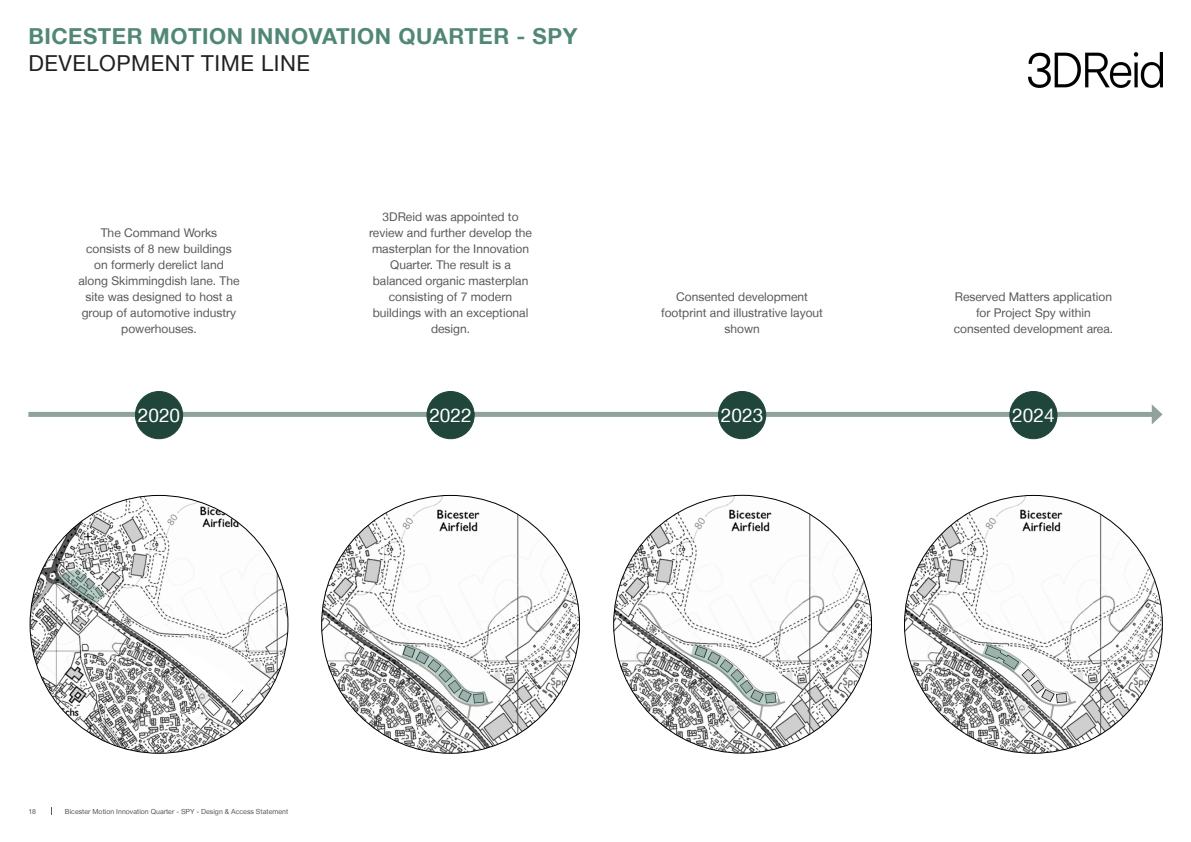
<style>
.page{position:relative;width:1191px;height:842px;background:#fff}
.page>*{position:absolute;margin:0;border:0;box-sizing:border-box;transform-origin:0 0}
.t1{font:700 22px "Helvetica Neue LT";letter-spacing:.025em;color:#518777}
.CHAPTER_Title{font:22px "Helvetica Neue LT";letter-spacing:.025em;color:#231f20}
.Body_Copy{font:19.1px "Helvetica Neue LT";color:#fff}
.Body_Copy-2{font:12px/16px "Helvetica Neue LT";color:#57585a;text-align:center}
.t2{font:7px "Helvetica Neue LT";color:#57585a}
</style>
<div class="page">
<img style="left:1028px;top:53px;width:134px;height:34px">
<img style="left:613px;top:495px;width:258px;height:258px;border-radius:129px">
<div style="left:28px;top:412px;width:1128px;height:5px;background:#8fa29c"></div>
<svg style="left:1151px;top:404px;width:11px;height:20px"></svg>
<div style="left:135px;top:391px;width:48px;height:48px;background:#20453a;border-radius:50%"></div>
<div style="left:135px;top:391px;width:48px;height:48px;border:1px solid #20453a;border-radius:50%"></div>
<div style="left:427px;top:391px;width:47px;height:48px;background:#20453a;border-radius:50%"></div>
<div style="left:426px;top:391px;width:49px;height:48px;border:1px solid #20453a;border-radius:50%"></div>
<div style="left:718px;top:391px;width:47px;height:48px;background:#20453a;border-radius:50%"></div>
<div style="left:718px;top:391px;width:48px;height:48px;border:1px solid #20453a;border-radius:50%"></div>
<div style="left:1009px;top:391px;width:48px;height:48px;background:#20453a;border-radius:50%"></div>
<div style="left:1009px;top:391px;width:48px;height:48px;border:1px solid #20453a;border-radius:50%"></div>
<img style="left:30px;top:495px;width:258px;height:258px;border-radius:129px">
<img style="left:322px;top:495px;width:257px;height:258px;border-radius:129px">
<img style="left:904px;top:495px;width:258px;height:258px;border-radius:129px">
<svg style="left:402px;top:643px;width:87px;height:63px"></svg>
<svg style="left:690px;top:643px;width:87px;height:63px"></svg>
<svg style="left:58px;top:568px;width:48px;height:35px"></svg>
<svg style="left:164px;top:645px;width:81px;height:59px"></svg>
<svg style="left:982px;top:642px;width:39px;height:30px"></svg>
<h1 class="t1" style="left:28px;top:23px;width:550px">BICESTER MOTION INNOVATION QUARTER - SPY</h1>
<p class="CHAPTER_Title" style="left:28px;top:50px;width:283px">DEVELOPMENT TIME LINE</p>
<p class="Body_Copy-2" style="left:78px;top:224px;width:162px">The Command Works consists of 8 new buildings on formerly derelict land along Skimmingdish lane. The site was designed to host a group of automotive industry powerhouses.</p>
<p class="Body_Copy-2" style="left:369px;top:208px;width:164px">3DReid was appointed to review and further develop the masterplan for the Innovation<br>Quarter. The result is a balanced organic masterplan consisting of 7 modern buildings with an exceptional design.</p>
<p class="Body_Copy-2" style="left:661px;top:288px;width:163px">Consented development footprint and illustrative layout shown</p>
<p class="Body_Copy-2" style="left:953px;top:288px;width:161px">Reserved Matters application for Project Spy within consented development area.</p>
<p class="Body_Copy" style="left:138px;top:404px;width:44px">2020</p>
<p class="Body_Copy" style="left:429px;top:404px;width:44px">2022</p>
<p class="Body_Copy" style="left:721px;top:404px;width:44px">2023</p>
<p class="Body_Copy" style="left:1012px;top:404px;width:44px">2024</p>
<p class="t2" style="left:28px;top:807px;width:9px">18</p>
<p class="t2" style="left:65px;top:807px;width:225px">Bicester Motion Innovation Quarter - SPY - Design &amp; Access Statement</p>
</div>
